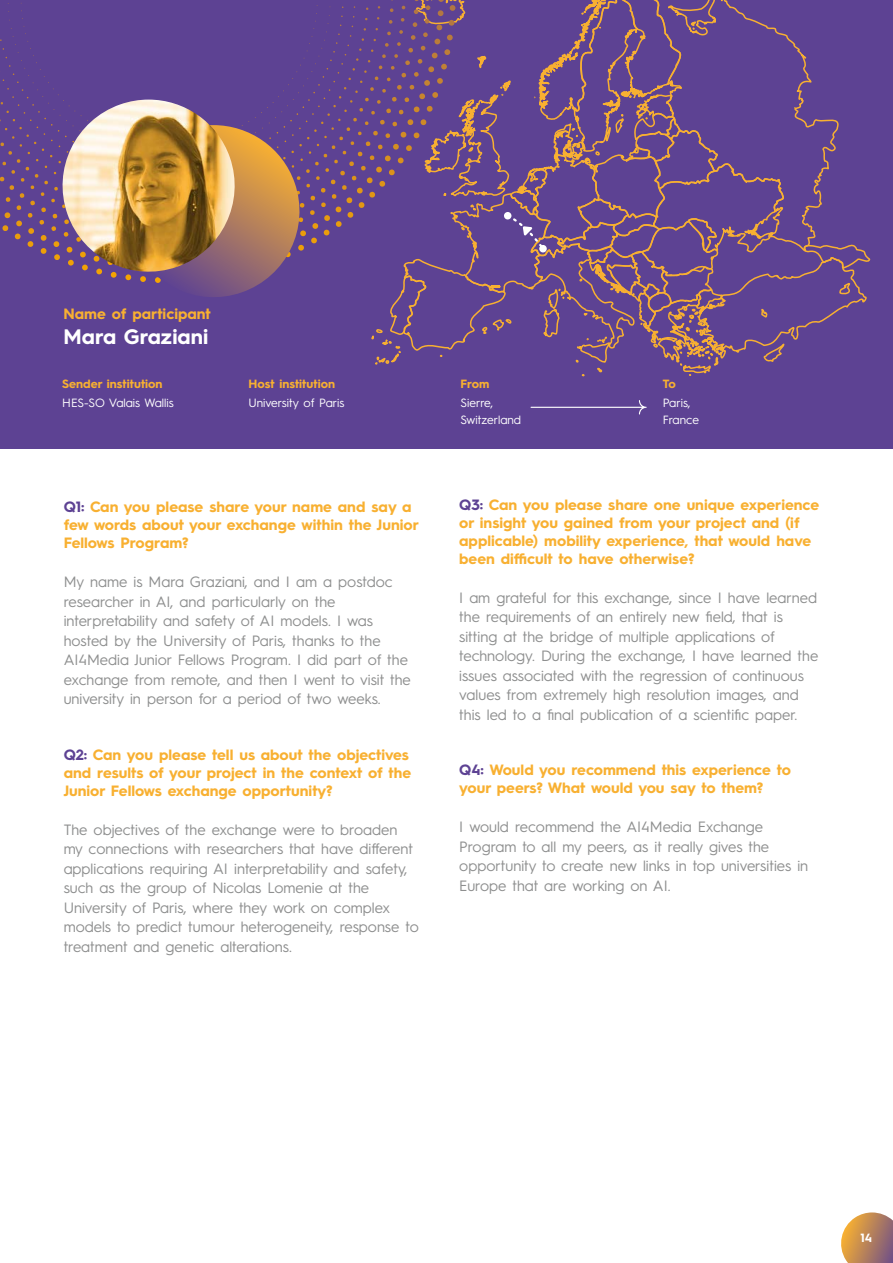
<style>
.page{position:relative;width:893px;height:1263px;background:#fff}
.page>*{position:absolute;margin:0;border:0;box-sizing:border-box;transform-origin:0 0}
.t1{font:700 21px "Hurme Geometric Sans 3";color:#fff}
.t2{font:15px/19.5px "Hurme Geometric Sans 3";color:#8e8f8f}
.t3{font:700 15px/18px "Hurme Geometric Sans 3";color:#f8b031}
.t4{font:12px/16.5px "Hurme Geometric Sans 3";color:#fff}
.t5{font:700 12px "Hurme Geometric Sans 3";color:#f8b031}
.t6{font:700 12px "Hurme Geometric Sans 3";color:#fff}
.s1{color:#5d4293}
</style>
<div class="page">
<div style="left:0;top:0;width:893px;height:449px;background:#5d4293"></div>
<svg style="left:531px;top:400px;width:116px;height:14px"></svg>
<svg style="left:8px;top:0;width:863px;height:377px"></svg>
<svg style="left:841px;top:1212px;width:52px;height:51px;background:#c0926e"></svg>
<img style="left:52px;top:100px;width:193px;height:182px">
<p class="t3" style="left:64px;top:304px;width:149px">Name of participant</p>
<h1 class="t1" style="left:64px;top:322px;width:146px">Mara Graziani</h1>
<p class="t5" style="left:62px;top:375px;width:102px">Sender institution</p>
<p class="t4" style="left:62px;top:394px;width:113px">HES-SO Valais Wallis</p>
<p class="t5" style="left:249px;top:375px;width:88px">Host institution</p>
<p class="t4" style="left:249px;top:394px;width:97px">University of Paris</p>
<p class="t3" style="left:64px;top:497px;width:357px"><span class="s1">Q1:</span> Can you please share your name and say a few words about your exchange within the Junior<br>Fellows Program?</p>
<p class="t2" style="left:64px;top:571px;width:349px">My name is Mara Graziani, and I am a postdoc researcher in AI, and particularly on the interpretability and safety of AI models. I was hosted by the University of Paris, thanks to the AI4Media Junior Fellows Program. I did part of the exchange from remote, and then I went to visit the university in person for a period of two weeks.</p>
<p class="t3" style="left:64px;top:744px;width:349px"><span class="s1">Q2:</span> Can you please tell us about the objectives and results of your project in the context of the<br>Junior Fellows exchange opportunity?</p>
<p class="t2" style="left:64px;top:819px;width:357px">The objectives of the exchange were to broaden my connections with researchers that have different applications requiring AI interpretability and safety, such as the group of Nicolas Lomenie at the University of Paris, where they work on complex models to predict tumour heterogeneity, response to treatment and genetic alterations.</p>
<p class="t5" style="left:461px;top:375px;width:30px">From</p>
<p class="t4" style="left:461px;top:394px;width:62px">Sierre,<br>Switzerland</p>
<p class="t5" style="left:663px;top:375px;width:15px">To</p>
<p class="t4" style="left:663px;top:394px;width:38px">Paris,<br>France</p>
<p class="t3" style="left:459px;top:495px;width:361px"><span class="s1">Q3:</span> Can you please share one unique experience or insight you gained from your project and (if applicable) mobility experience, that would have been difficult to have otherwise?</p>
<p class="t2" style="left:459px;top:587px;width:361px">I am grateful for this exchange, since I have learned the requirements of an entirely new field, that is sitting at the bridge of multiple applications of technology. During the exchange, I have learned the issues associated with the regression of continuous values from extremely high resolution images, and this led to a final publication of a scientific paper.</p>
<p class="t3" style="left:459px;top:760px;width:333px"><span class="s1">Q4:</span> Would you recommend this experience to your peers? What would you say to them?</p>
<p class="t2" style="left:459px;top:816px;width:350px">I would recommend the AI4Media Exchange Program to all my peers, as it really gives the opportunity to create new links in top universities in Europe that are working on AI.</p>
<p class="t6" style="left:860px;top:1229px;width:13px">14</p>
</div>
